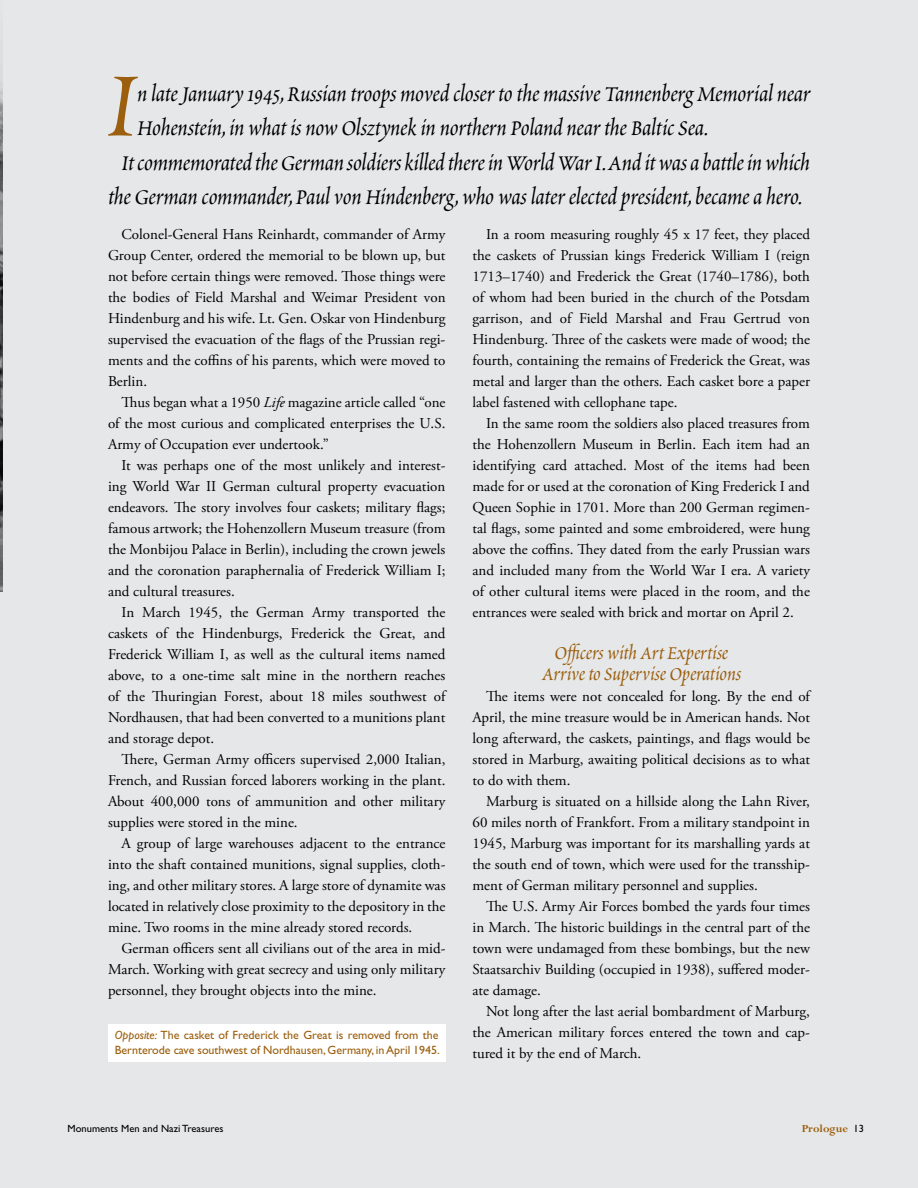
<style>
.page{position:relative;width:918px;height:1188px;background:#e6e7e8}
.page>*{position:absolute;margin:0;border:0;box-sizing:border-box;transform-origin:0 0}
.t1{font:116.1px "Poetica Chancery I";color:#9b5f0e}
.t2{font:27px "Poetica Chancery I";color:#000}
.t3{font:23.25px/21px "Poetica Chancery I";color:#9b5f0e;text-align:center}
.t4{font:15px "Adobe Garamond Pro";color:#000}
.t5{font:12px/15px "Gill Sans Std";color:#9b5f0e}
.t6{font:700 12px "Perpetua Std";color:#9b5f0e}
.t7{font:10.5px "Gill Sans Std";letter-spacing:.005em;color:#000}
.s1{font-style:italic}
.s2{font-family:"Gill Sans Std";font-weight:400;font-size:10.5px;color:#000}
</style>
<div class="page">
<div style="left:108px;top:1024px;width:338px;height:38px;background:#fff"></div>
<img style="left:0;top:64px;width:2px;height:527px">
<p class="t1" style="left:106px;top:48px;width:32px">I</p>
<p class="t2" style="left:137px;top:81px;width:674px">n late Januar y 1945, Russian troops moved closer to the massive Tannenberg Memorial near</p>
<p class="t2" style="left:137px;top:115px;width:573px">Hohenstein, in what is now Olsztynek in northern Poland near the Baltic Sea.</p>
<p class="t2" style="left:122px;top:150px;width:690px">It commemorated the German soldiers killed there in World War I.And it was a battle in which</p>
<p class="t2" style="left:108px;top:184px;width:696px">the German commander, Paul von Hindenberg , who was later elected president, became a hero.</p>
<p class="t4" style="left:122px;top:225px;width:326px">Colonel-General Hans Reinhardt, commander of Army</p>
<p class="t4" style="left:108px;top:246px;width:339px">Group Center, ordered the memorial to be blown up, but</p>
<p class="t4" style="left:108px;top:267px;width:339px">not before certain things were removed. Those things were</p>
<p class="t4" style="left:108px;top:288px;width:339px">the bodies of Field Marshal and Weimar President von</p>
<p class="t4" style="left:108px;top:309px;width:339px">Hindenburg and his wife. Lt. Gen. Oskar von Hindenburg</p>
<p class="t4" style="left:108px;top:330px;width:338px">supervised the evacuation of the flags of the Prussian regi-</p>
<p class="t4" style="left:108px;top:351px;width:339px">ments and the coffins of his parents, which were moved to</p>
<p class="t4" style="left:108px;top:372px;width:41px">Berlin.</p>
<p class="t4" style="left:122px;top:393px;width:325px">Thus began what a 1950 <span class="s1">Life</span> magazine article called “one</p>
<p class="t4" style="left:108px;top:414px;width:339px">of the most curious and complicated enterprises the U.S.</p>
<p class="t4" style="left:108px;top:435px;width:222px">Army of Occupation ever undertook.”</p>
<p class="t4" style="left:122px;top:456px;width:325px">It was perhaps one of the most unlikely and interest-</p>
<p class="t4" style="left:108px;top:477px;width:339px">ing World War II German cultural property evacuation</p>
<p class="t4" style="left:108px;top:498px;width:339px">endeavors. The story involves four caskets; military flags;</p>
<p class="t4" style="left:108px;top:519px;width:339px">famous artwork; the Hohenzollern Museum treasure (from</p>
<p class="t4" style="left:108px;top:540px;width:339px">the Monbijou Palace in Berlin), including the crown jewels</p>
<p class="t4" style="left:108px;top:561px;width:339px">and the coronation paraphernalia of Frederick William I;</p>
<p class="t4" style="left:108px;top:582px;width:128px">and cultural treasures.</p>
<p class="t4" style="left:122px;top:603px;width:325px">In March 1945, the German Army transported the</p>
<p class="t4" style="left:108px;top:624px;width:339px">caskets of the Hindenburgs, Frederick the Great, and</p>
<p class="t4" style="left:108px;top:645px;width:339px">Frederick William I, as well as the cultural items named</p>
<p class="t4" style="left:108px;top:666px;width:339px">above, to a one-time salt mine in the northern reaches</p>
<p class="t4" style="left:108px;top:687px;width:339px">of the Thuringian Forest, about 18 miles southwest of</p>
<p class="t4" style="left:108px;top:708px;width:339px">Nordhausen, that had been converted to a munitions plant</p>
<p class="t4" style="left:108px;top:729px;width:108px">and storage depot.</p>
<p class="t4" style="left:122px;top:750px;width:326px">There, German Army officers supervised 2,000 Italian,</p>
<p class="t4" style="left:108px;top:771px;width:339px">French, and Russian forced laborers working in the plant.</p>
<p class="t4" style="left:108px;top:792px;width:339px">About 400,000 tons of ammunition and other military</p>
<p class="t4" style="left:108px;top:813px;width:191px">supplies were stored in the mine.</p>
<p class="t4" style="left:122px;top:834px;width:325px">A group of large warehouses adjacent to the entrance</p>
<p class="t4" style="left:108px;top:855px;width:339px">into the shaft contained munitions, signal supplies, cloth-</p>
<p class="t4" style="left:108px;top:876px;width:339px">ing, and other military stores. A large store of dynamite was</p>
<p class="t4" style="left:108px;top:897px;width:339px">located in relatively close proximity to the depository in the</p>
<p class="t4" style="left:108px;top:918px;width:306px">mine. Two rooms in the mine already stored records.</p>
<p class="t4" style="left:122px;top:939px;width:326px">German officers sent all civilians out of the area in mid-</p>
<p class="t4" style="left:108px;top:960px;width:339px">March. Working with great secrecy and using only military</p>
<p class="t4" style="left:108px;top:981px;width:270px">personnel, they brought objects into the mine.</p>
<p class="t4" style="left:486px;top:225px;width:326px">In a room measuring roughly 45 x 17 feet, they placed</p>
<p class="t4" style="left:472px;top:246px;width:339px">the caskets of Prussian kings Frederick William I (reign</p>
<p class="t4" style="left:472px;top:267px;width:339px">1713–1740) and Frederick the Great (1740–1786), both</p>
<p class="t4" style="left:472px;top:288px;width:339px">of whom had been buried in the church of the Potsdam</p>
<p class="t4" style="left:472px;top:309px;width:339px">garrison, and of Field Marshal and Frau Gertrud von</p>
<p class="t4" style="left:472px;top:330px;width:339px">Hindenburg. Three of the caskets were made of wood; the</p>
<p class="t4" style="left:472px;top:351px;width:339px">fourth, containing the remains of Frederick the Great, was</p>
<p class="t4" style="left:472px;top:372px;width:339px">metal and larger than the others. Each casket bore a paper</p>
<p class="t4" style="left:472px;top:393px;width:207px">label fastened with cellophane tape.</p>
<p class="t4" style="left:486px;top:414px;width:326px">In the same room the soldiers also placed treasures from</p>
<p class="t4" style="left:472px;top:435px;width:339px">the Hohenzollern Museum in Berlin. Each item had an</p>
<p class="t4" style="left:472px;top:456px;width:339px">identifying card attached. Most of the items had been</p>
<p class="t4" style="left:472px;top:477px;width:339px">made for or used at the coronation of King Frederick I and</p>
<p class="t4" style="left:472px;top:498px;width:338px">Queen Sophie in 1701. More than 200 German regimen-</p>
<p class="t4" style="left:472px;top:519px;width:339px">tal flags, some painted and some embroidered, were hung</p>
<p class="t4" style="left:472px;top:540px;width:339px">above the coffins. They dated from the early Prussian wars</p>
<p class="t4" style="left:472px;top:561px;width:339px">and included many from the World War I era. A variety</p>
<p class="t4" style="left:472px;top:582px;width:339px">of other cultural items were placed in the room, and the</p>
<p class="t4" style="left:472px;top:603px;width:323px">entrances were sealed with brick and mortar on April 2.</p>
<p class="t3" style="left:542px;top:643px;width:201px">Officers with Art Expertise<br>Arrive to Supervise Operations</p>
<p class="t4" style="left:486px;top:687px;width:326px">The items were not concealed for long. By the end of</p>
<p class="t4" style="left:472px;top:708px;width:339px">April, the mine treasure would be in American hands. Not</p>
<p class="t4" style="left:472px;top:729px;width:339px">long afterward, the caskets, paintings, and flags would be</p>
<p class="t4" style="left:472px;top:750px;width:339px">stored in Marburg, awaiting political decisions as to what</p>
<p class="t4" style="left:472px;top:771px;width:99px">to do with them.</p>
<p class="t4" style="left:486px;top:792px;width:325px">Marburg is situated on a hillside along the Lahn River,</p>
<p class="t4" style="left:472px;top:813px;width:339px">60 miles north of Frankfort. From a military standpoint in</p>
<p class="t4" style="left:472px;top:834px;width:339px">1945, Marburg was important for its marshalling yards at</p>
<p class="t4" style="left:472px;top:855px;width:338px">the south end of town, which were used for the transship-</p>
<p class="t4" style="left:472px;top:876px;width:287px">ment of German military personnel and supplies.</p>
<p class="t4" style="left:486px;top:897px;width:326px">The U.S. Army Air Forces bombed the yards four times</p>
<p class="t4" style="left:472px;top:918px;width:339px">in March. The historic buildings in the central part of the</p>
<p class="t4" style="left:472px;top:939px;width:339px">town were undamaged from these bombings, but the new</p>
<p class="t4" style="left:472px;top:960px;width:339px">Staatsarchiv Building (occupied in 1938), suffered moder-</p>
<p class="t4" style="left:472px;top:981px;width:70px">ate damage.</p>
<p class="t4" style="left:486px;top:1002px;width:326px">Not long after the last aerial bombardment of Marburg,</p>
<p class="t4" style="left:472px;top:1023px;width:338px">the American military forces entered the town and cap-</p>
<p class="t4" style="left:472px;top:1044px;width:170px">tured it by the end of March.</p>
<p class="t5" style="left:115px;top:1028px;width:327px"><span class="s1">Opposite:</span> The casket of Frederick the Great is removed from the<br>Bernterode cave southwest of Nordhausen, Germany, in April 1945.</p>
<p class="t7" style="left:68px;top:1122px;width:158px">Monuments Men and Nazi Treasures</p>
<p class="t6" style="left:802px;top:1123px;width:64px">Prologue <span class="s2">13</span></p>
</div>
